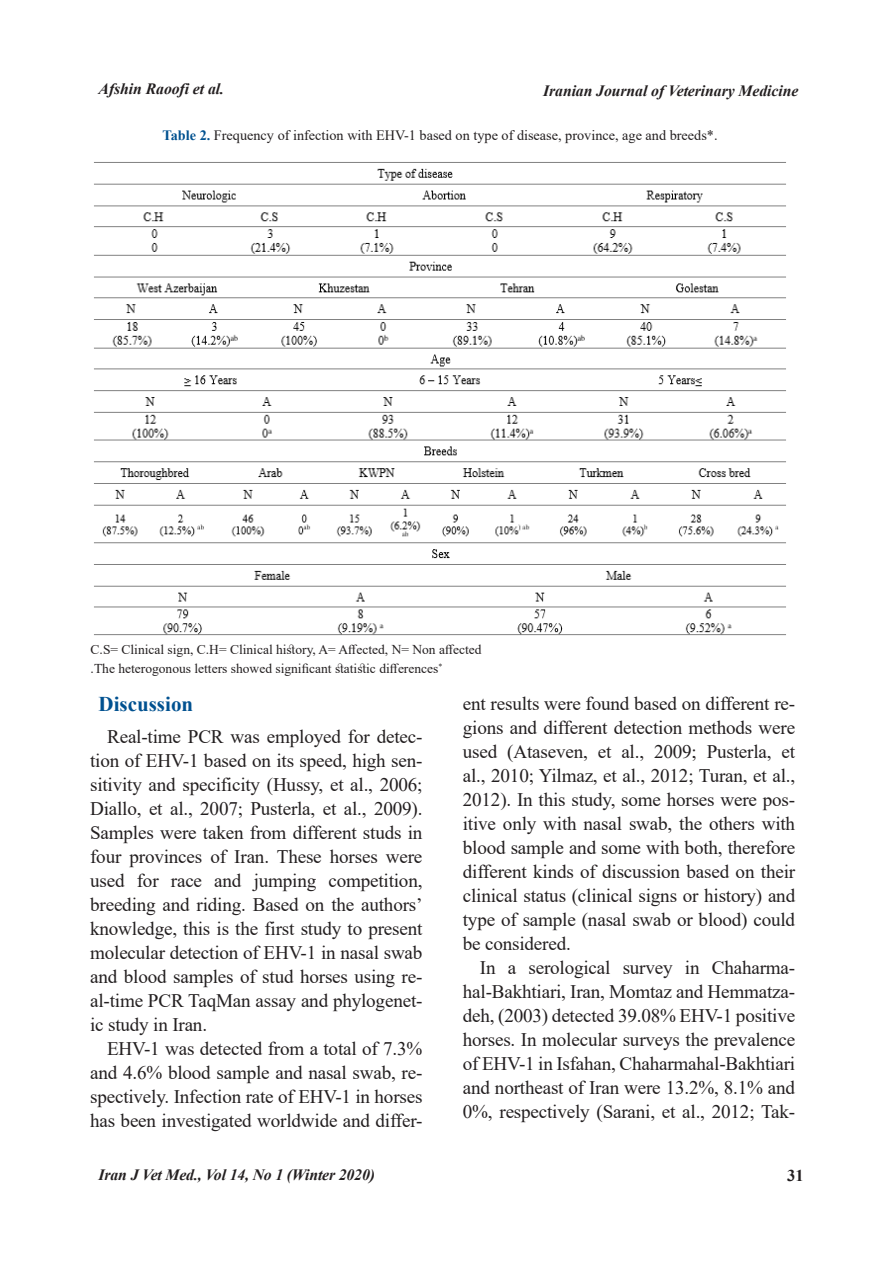
<style>
.page{position:relative;width:893px;height:1263px;background:#fff}
.page>*{position:absolute;margin:0;border:0;box-sizing:border-box;transform-origin:0 0}
.Latin-Lid{font:700 21px "Times New Roman";color:#015190}
.Latin-Asli{font:19.2px/24px "Times New Roman";letter-spacing:-.01em;color:#231f20}
.t1{font:700 16.5px "Times New Roman";color:#231f20}
.t2{font:italic 700 15.75px "Times New Roman";letter-spacing:-.005em;color:#231f20}
.Latin-Table{font:14.25px "Times New Roman";color:#231f20}
.t3{font:13.5px "Times New Roman";color:#231f20}
.t4{font:7.8px "Times New Roman";color:#231f20}
.s1{font-weight:700;color:#015190}
</style>
<div class="page">
<img style="left:94px;top:162px;width:692px;height:474px">
<p class="t2" style="left:99px;top:77px;width:127px">Afshin Raoofi et al.</p>
<p class="t2" style="left:543px;top:79px;width:257px">Iranian Journal of Veterinary Medicine</p>
<p class="Latin-Table" style="left:163px;top:125px;width:556px"><span class="s1">Table 2.</span> Frequency of infection with EHV-1 based on type of disease, province, age and breeds .*</p>
<p class="t3" style="left:91px;top:639px;width:393px">C S. = Clinical sign C, H. = Clinical history A, = Affected N, = Non affected</p>
<p class="t4" style="left:438px;top:660px;width:5px">*</p>
<p class="t3" style="left:91px;top:659px;width:349px">.The heterogonous letters showed significant statistic differences</p>
<p class="Latin-Lid" style="left:99px;top:688px;width:96px">Discussion</p>
<p class="Latin-Asli" style="left:463px;top:690px;width:334px">ent results were found based on different re-</p>
<p class="Latin-Asli" style="left:107px;top:724px;width:317px">Real-time PCR was employed for detec-</p>
<p class="Latin-Asli" style="left:90px;top:748px;width:334px">tion of EHV-1 based on its speed, high sen-</p>
<p class="Latin-Asli" style="left:90px;top:772px;width:334px">sitivity and specificity (Hussy, et al., 2006;</p>
<p class="Latin-Asli" style="left:90px;top:796px;width:334px;text-align:right">Diallo, et al., 2007; Pusterla, et al., 2009 .( Samples were taken from different studs in four provinces of Iran. These horses were competition,</p>
<p class="Latin-Asli" style="left:254px;top:868px;width:64px">jumping</p>
<p class="Latin-Asli" style="left:90px;top:868px;width:334px">used<br>breeding and riding. Based on the authors‘ knowledge, this is the first study to present molecular detection of EHV-1 in nasal swab</p>
<p class="Latin-Asli" style="left:214px;top:868px;width:29px">and</p>
<p class="Latin-Asli" style="left:137px;top:868px;width:23px">for</p>
<p class="Latin-Asli" style="left:171px;top:868px;width:33px">race</p>
<p class="Latin-Asli" style="left:90px;top:964px;width:334px">and blood samples of stud horses using re-</p>
<p class="Latin-Asli" style="left:90px;top:988px;width:334px">al-time PCR TaqMan assay and phylogenet-</p>
<p class="Latin-Asli" style="left:90px;top:1012px;width:118px">ic study in Iran.</p>
<p class="Latin-Asli" style="left:107px;top:1036px;width:317px">EHV-1 was detected from a total of 7.3%</p>
<p class="Latin-Asli" style="left:90px;top:1084px;width:334px">spectively. Infection rate of EHV-1 in horses</p>
<p class="Latin-Asli" style="left:90px;top:1060px;width:334px">and 4.6% blood sample and nasal swab, re-</p>
<p class="Latin-Asli" style="left:90px;top:1108px;width:334px">has been investigated worldwide and differ-</p>
<p class="t2" style="left:99px;top:1164px;width:278px">Iran J Vet Med., Vol 14, No 1 (Winter 2020(</p>
<p class="Latin-Asli" style="left:463px;top:714px;width:334px">gions and different detection methods were</p>
<p class="Latin-Asli" style="left:463px;top:738px;width:334px">used<br>al., 2010; Yilmaz, et al., 2012; Turan, et al.,</p>
<p class="Latin-Asli" style="left:463px;top:810px;width:334px">itive only with nasal swab, the others with</p>
<p class="Latin-Asli" style="left:507px;top:738px;width:82px">(Ataseven,</p>
<p class="Latin-Asli" style="left:621px;top:738px;width:24px">al.,</p>
<p class="Latin-Asli" style="left:707px;top:738px;width:66px">Pusterla,</p>
<p class="Latin-Asli" style="left:654px;top:738px;width:44px">2009;</p>
<p class="Latin-Asli" style="left:598px;top:738px;width:15px">et</p>
<p class="Latin-Asli" style="left:782px;top:738px;width:15px">et</p>
<p class="Latin-Asli" style="left:463px;top:786px;width:334px">2012 .) In this study, some horses were pos-</p>
<p class="Latin-Asli" style="left:463px;top:834px;width:334px;text-align:justify">blood sample and some with both, therefore different kinds of discussion based on their clinical status (clinical signs or history) and type of sample (nasal swab or blood) could be considered.</p>
<p class="Latin-Asli" style="left:480px;top:954px;width:17px">In</p>
<p class="Latin-Asli" style="left:508px;top:954px;width:10px">a</p>
<p class="Latin-Asli" style="left:528px;top:954px;width:84px">serological</p>
<p class="Latin-Asli" style="left:623px;top:954px;width:52px">survey</p>
<p class="Latin-Asli" style="left:685px;top:954px;width:16px">in</p>
<p class="Latin-Asli" style="left:712px;top:954px;width:85px">Chaharma-</p>
<p class="Latin-Asli" style="left:463px;top:978px;width:334px">hal-Bakhtiari, Iran, Momtaz and Hemmatza-</p>
<p class="Latin-Asli" style="left:463px;top:1002px;width:334px">deh (, 2003) detected 39.08% EHV-1 positive</p>
<p class="Latin-Asli" style="left:463px;top:1026px;width:334px;text-align:justify">horses. In molecular surveys the prevalence of EHV-1 in Isfahan, Chaharmahal-Bakhtiari and northeast of Iran were 13.2%, 8.1% and 0%, respectively (Sarani, et al., 2012; Tak-</p>
<p class="t1" style="left:787px;top:1163px;width:18px">31</p>
</div>
